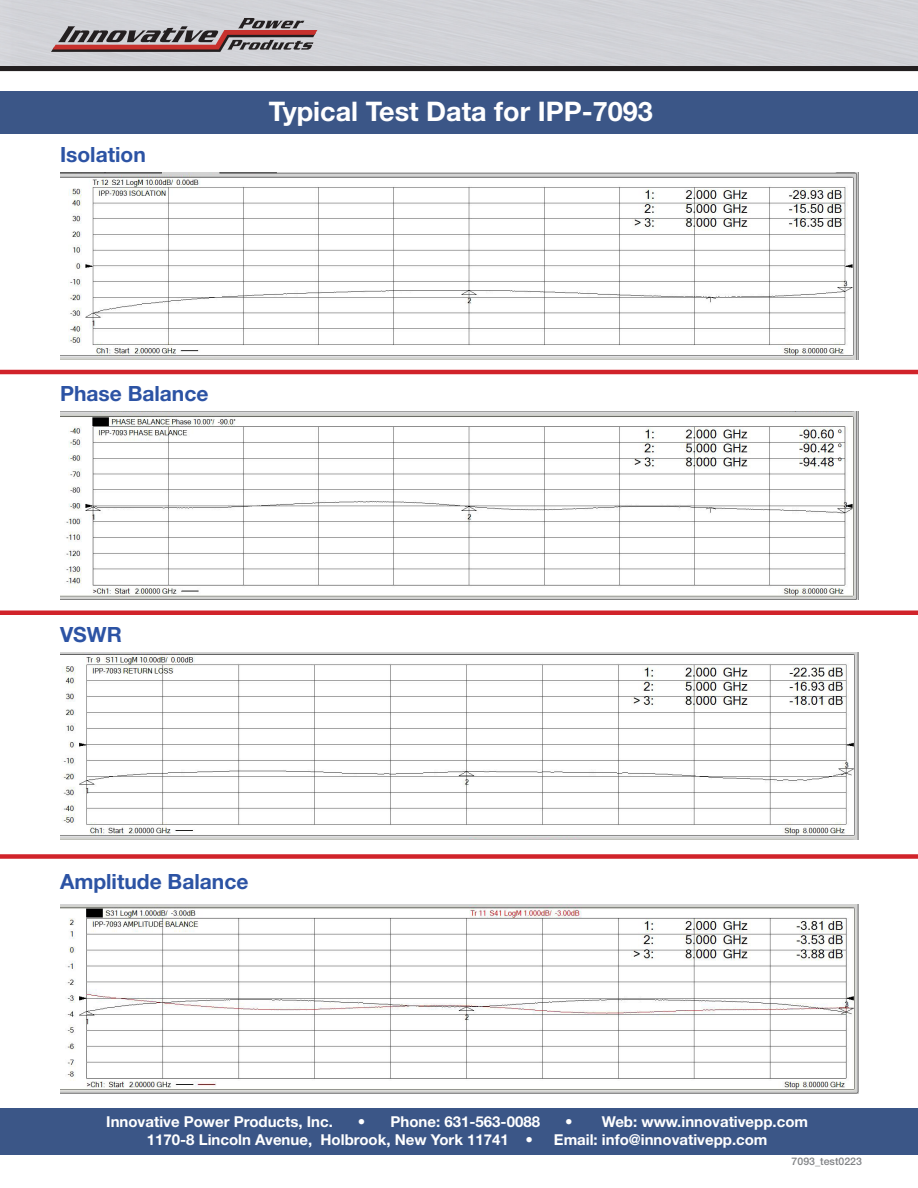
<style>
.page{position:relative;width:918px;height:1188px;background:#fff}
.page>*{position:absolute;margin:0;border:0;box-sizing:border-box;transform-origin:0 0}
.t1{font:700 27px "Helvetica Neue LT Std";color:#fff}
.t2{font:700 21px "Helvetica Neue LT Std";color:#2c53a4}
.t3{font:700 15px "Helvetica Neue LT Std";color:#fff}
.t4{font:500 10.5px "Helvetica Neue LT Std";color:#808285}
</style>
<div class="page">
<div style="left:0;top:64px;width:918px;height:7px;background:#231f20"></div>
<div style="left:0;top:0;width:918px;height:66px;background:#d2d3d7"></div>
<svg style="left:51px;top:18px;width:266px;height:34px;background:#9e888a"></svg>
<div style="left:0;top:1109px;width:918px;height:46px;background:#3b5687"></div>
<div style="left:0;top:92px;width:918px;height:42px;background:#3b5687"></div>
<img style="left:60px;top:652px;width:798px;height:188px">
<img style="left:60px;top:904px;width:798px;height:190px">
<div style="left:0;top:610px;width:918px;height:5px;background:#d1232a"></div>
<hr style="left:0;top:370px;width:918px;height:4px;background:#d1232a">
<div style="left:0;top:854px;width:918px;height:5px;background:#d1232a"></div>
<img style="left:60px;top:173px;width:798px;height:187px">
<img style="left:60px;top:411px;width:798px;height:188px">
<p class="t2" style="left:60px;top:141px;width:87px">Isolation</p>
<p class="t1" style="left:269px;top:95px;width:385px">Typical Test Data for IPP-7093</p>
<p class="t2" style="left:60px;top:380px;width:150px">Phase Balance</p>
<p class="t2" style="left:60px;top:622px;width:63px">VSWR</p>
<p class="t2" style="left:60px;top:868px;width:190px">Amplitude Balance</p>
<p class="t3" style="left:106px;top:1112px;width:228px">Innovative Power Products, Inc.</p>
<p class="t3" style="left:358px;top:1112px;width:184px">• Phone: 631-563-0088</p>
<p class="t3" style="left:565px;top:1112px;width:245px">• Web: www.innovativepp.com</p>
<p class="t3" style="left:147px;top:1130px;width:388px">1170-8 Lincoln Avenue, Holbrook, New York 11741 •</p>
<p class="t3" style="left:554px;top:1130px;width:215px">Email: info@innovativepp.com</p>
<p class="t4" style="left:792px;top:1156px;width:72px">7093_test0223</p>
</div>
